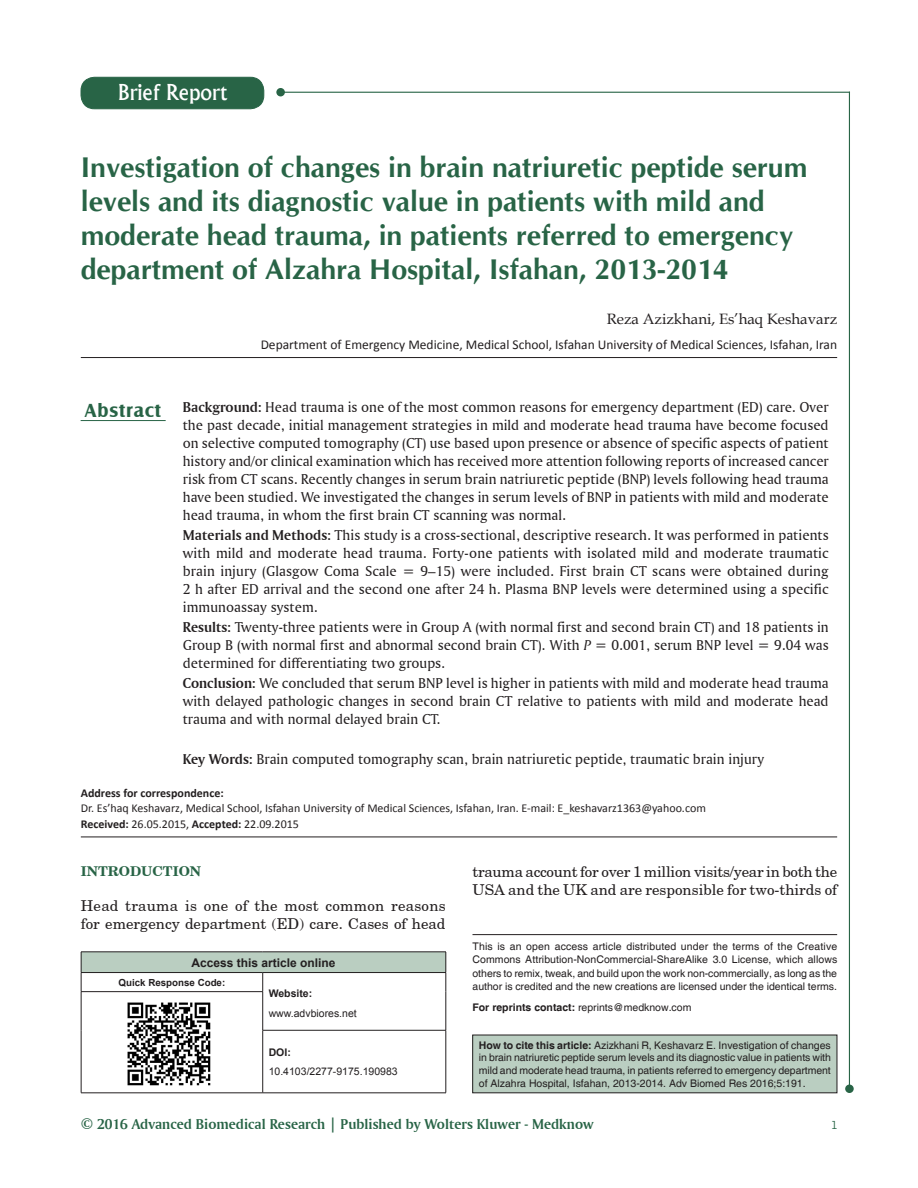
<style>
.page{position:relative;width:918px;height:1188px;background:#fff}
.page>*{position:absolute;margin:0;border:0;box-sizing:border-box;transform-origin:0 0}
.AT{font:700 28.5px/34.2px "CG Omega";color:#286446}
.AH{font:500 21px "Albertus";color:#fff}
.ABSH{font:700 19.5px "Castle T";letter-spacing:.04em;color:#286446}
.ABS{font:15px/18px "Amerigo BT Roman A";color:#231f20;text-align:justify}
.TX{font:15px/18px "New Century Schoolbook";color:#231f20}
.KWD{font:15px "Amerigo BT Roman A";color:#231f20}
.RF{font:15px "Amerigo BT Bold A";color:#286446}
.AU{font:15px "Book Antiqua";color:#231f20}
.AFF{font:13.5px "Calibri";color:#231f20}
.t1{font:700 13.5px "Century Schoolbook BT";color:#286446}
.ADD{font:12px/15.8px "Calibri";color:#231f20}
.HIS{font:12px "Calibri";color:#231f20}
.ATAO{font:700 12px "Arial";color:#231f20}
.RF-2{font:12px "Bell Centennial BT Address";color:#286446}
.OS{font:10.5px/13.5px "Helvetica";color:#231f20;text-align:justify}
.SRC{font:10.5px/12.6px "Helvetica";color:#231f20;text-align:justify}
.DOI{font:10.5px "Arial";color:#231f20}
.WEB{font:10.5px "Arial";color:#231f20}
.WEB-2{font:700 10.5px "Arial";color:#231f20}
.DOI-2{font:700 10.5px "Arial";color:#231f20}
.QRC{font:700 9.75px "Arial";color:#231f20}
.s1{font-family:"Amerigo BT Bold A"}
.s2{font-family:"Amerigo BT Italic A"}
.s3{font-weight:700}
</style>
<div class="page">
<div style="left:81px;top:77px;width:183px;height:32px;background:#286446;border-radius:14px"></div>
<div style="left:81px;top:77px;width:183px;height:32px;border:1px solid #286446;border-radius:14px"></div>
<hr style="left:281px;top:92px;width:569px;height:1px;background:#286446">
<div style="left:276px;top:88px;width:9px;height:8px;background:#286446;border-radius:50%"></div>
<hr style="left:849px;top:92px;width:1px;height:996px;background:#286446">
<div style="left:845px;top:1085px;width:9px;height:8px;background:#286446;border-radius:50%"></div>
<hr style="left:81px;top:837px;width:756px;height:1px;background:#231f20">
<hr style="left:81px;top:357px;width:756px;height:1px;background:#231f20">
<hr style="left:81px;top:420px;width:85px;height:1px;background:#286446">
<div style="left:81px;top:952px;width:365px;height:21px;background:#bacec1"></div>
<hr style="left:81px;top:1093px;width:182px;height:1px;background:#231f20">
<hr style="left:81px;top:952px;width:182px;height:1px;background:#231f20">
<hr style="left:263px;top:952px;width:183px;height:1px;background:#231f20">
<hr style="left:81px;top:972px;width:182px;height:1px;background:#231f20">
<svg style="left:81px;top:952px;width:1px;height:39px"></svg>
<hr style="left:263px;top:972px;width:183px;height:1px;background:#231f20">
<svg style="left:446px;top:952px;width:1px;height:40px"></svg>
<hr style="left:446px;top:992px;width:1px;height:38px;background:#231f20">
<hr style="left:81px;top:991px;width:182px;height:1px;background:#231f20">
<hr style="left:81px;top:992px;width:1px;height:38px;background:#231f20">
<hr style="left:81px;top:1030px;width:1px;height:63px;background:#231f20">
<hr style="left:446px;top:1030px;width:1px;height:63px;background:#231f20">
<hr style="left:263px;top:1093px;width:183px;height:1px;background:#231f20">
<svg style="left:262px;top:973px;width:1px;height:18px"></svg>
<hr style="left:262px;top:992px;width:1px;height:38px;background:#231f20">
<hr style="left:262px;top:1030px;width:1px;height:63px;background:#231f20">
<hr style="left:263px;top:1030px;width:183px;height:1px;background:#231f20">
<img style="left:127px;top:1002px;width:84px;height:84px">
<div style="left:473px;top:1035px;width:364px;height:58px;background:#bacec1"></div>
<div style="left:472px;top:1035px;width:365px;height:58px;border:1px solid #231f20"></div>
<hr style="left:472px;top:934px;width:365px;height:1px;background:#231f20">
<p class="AH" style="left:118px;top:80px;width:111px">Brief Report</p>
<p class="AT" style="left:81px;top:150px;width:728px">Investigation of changes in brain natriuretic peptide serum levels and its diagnostic value in patients with mild and moderate head trauma, in patients referred to emergency department of Alzahra Hospital, Isfahan, 2013‑2014</p>
<p class="AU" style="left:607px;top:308px;width:232px">Reza Azizkhani, Es’haq Keshavarz</p>
<p class="AFF" style="left:261px;top:335px;width:578px">Department of Emergency Medicine, Medical School, Isfahan University of Medical Sciences, Isfahan, Iran</p>
<p class="ABS" style="left:183px;top:398px;width:648px"><span class="s1">Background:</span> Head trauma is one of the most common reasons for emergency department (ED) care. Over the past decade, initial management strategies in mild and moderate head trauma have become focused on selective computed tomography (CT) use based upon presence or absence of specific aspects of patient history and/or clinical examination which has received more attention following reports of increased cancer risk from CT scans. Recently changes in serum brain natriuretic peptide (BNP) levels following head trauma have been studied. We investigated the changes in serum levels of BNP in patients with mild and moderate head trauma, in whom the first brain CT scanning was normal.</p>
<p class="ABS" style="left:183px;top:526px;width:647px"><span class="s1">Materials and Methods:</span> This study is a cross‑sectional, descriptive research. It was performed in patients with mild and moderate head trauma. Forty‑one patients with isolated mild and moderate traumatic brain injury (Glasgow Coma Scale = 9–15) were included. First brain CT scans were obtained during 2 h after ED arrival and the second one after 24 h. Plasma BNP levels were determined using a specific immunoassay system.</p>
<p class="ABS" style="left:183px;top:618px;width:647px"><span class="s1">Results:</span> Twenty‑three patients were in Group A (with normal first and second brain CT) and 18 patients in Group B (with normal first and abnormal second brain CT). With <span class="s2">P</span> = 0.001, serum BNP level = 9.04 was determined for differentiating two groups.</p>
<p class="ABS" style="left:183px;top:674px;width:647px"><span class="s1">Conclusion:</span> We concluded that serum BNP level is higher in patients with mild and moderate head trauma with delayed pathologic changes in second brain CT relative to patients with mild and moderate head trauma and with normal delayed brain CT.</p>
<p class="KWD" style="left:183px;top:749px;width:583px"><span class="s1">Key Words:</span> Brain computed tomography scan, brain natriuretic peptide, traumatic brain injury</p>
<p class="ADD" style="left:81px;top:784px;width:627px"><span class="s3">Address for correspondence:<br></span>Dr. Es’haq Keshavarz, Medical School, Isfahan University of Medical Sciences, Isfahan, Iran. E‑mail: E_keshavarz1363@yahoo.com</p>
<p class="HIS" style="left:81px;top:816px;width:220px"><span class="s3">Received:</span> 26.05.2015, <span class="s3">Accepted:</span> 22.09.2015</p>
<p class="ABSH" style="left:85px;top:399px;width:78px">Abstract</p>
<h1 class="t1" style="left:81px;top:863px;width:122px">INTRODUCTION</h1>
<p class="TX" style="left:81px;top:897px;width:366px">Head trauma is one of the most common reasons for emergency department (ED) care. Cases of head</p>
<p class="ATAO" style="left:191px;top:954px;width:146px">Access this article online</p>
<p class="QRC" style="left:119px;top:976px;width:108px">Quick Response Code:</p>
<p class="WEB-2" style="left:269px;top:987px;width:45px">Website:</p>
<p class="WEB" style="left:269px;top:1006px;width:90px">www.advbiores.net</p>
<p class="DOI-2" style="left:269px;top:1045px;width:24px">DOI:</p>
<p class="DOI" style="left:269px;top:1065px;width:131px">10.4103/2277-9175.190983</p>
<p class="TX" style="left:473px;top:862px;width:366px">trauma account for over 1 million visits/year in both the<br>USA and the UK and are responsible for two‑thirds of</p>
<p class="OS" style="left:472px;top:940px;width:366px">This is an open access article distributed under the terms of the Creative Commons Attribution-NonCommercial-ShareAlike 3.0 License, which allows others to remix, tweak, and build upon the work non-commercially, as long as the author is credited and the new creations are licensed under the identical terms.</p>
<p class="OS" style="left:472px;top:1001px;width:220px"><span class="s3">For reprints contact:</span> reprints@medknow.com</p>
<p class="SRC" style="left:479px;top:1039px;width:354px"><span class="s3">How to cite this article:</span> Azizkhani R, Keshavarz E. Investigation of changes in brain natriuretic peptide serum levels and its diagnostic value in patients with mild and moderate head trauma, in patients referred to emergency department of Alzahra Hospital, Isfahan, 2013-2014. Adv Biomed Res 2016;5:191.</p>
<p class="RF" style="left:81px;top:1115px;width:514px">© 2016 Advanced Biomedical Research | Published by Wolters Kluwer - Medknow</p>
<p class="RF-2" style="left:832px;top:1118px;width:7px">1</p>
</div>
